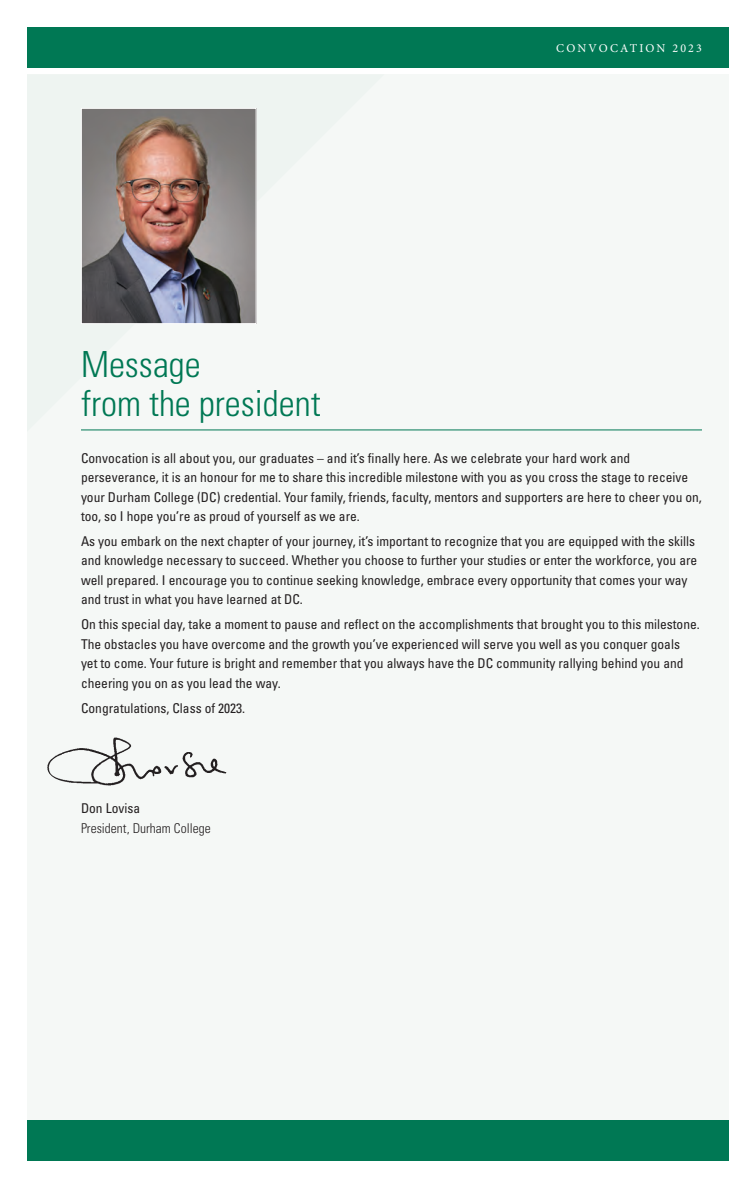
<style>
.page{position:relative;width:756px;height:1188px;background:#fff}
.page>*{position:absolute;margin:0;border:0;box-sizing:border-box;transform-origin:0 0}
._01_HEAD{font:300 condensed 36px/39px "Univers LT Std";color:#007854}
._00_TEXT_-_57{font:condensed 13.5px/19.5px "Univers LT Std";color:#231f20}
._00_TEXT_-_57-2{font:300 condensed 13.5px "Univers LT Std";color:#231f20}
._00_TEXT{font:12px "Minion Pro";letter-spacing:.18em;color:#fff}
</style>
<div class="page">
<div style="left:27px;top:74px;width:702px;height:1087px;background:#f5f8f6"></div>
<hr style="left:81px;top:430px;width:621px;height:1px;background:#007854">
<div style="left:27px;top:27px;width:702px;height:41px;background:#007854"></div>
<div style="left:27px;top:1120px;width:702px;height:41px;background:#007854"></div>
<svg style="left:81px;top:108px;width:304px;height:323px"></svg>
<img style="left:83px;top:110px;width:171px;height:212px">
<div style="left:81px;top:108px;width:175px;height:216px;border:1px solid #fff"></div>
<img style="left:47px;top:737px;width:180px;height:49px">
<p class="_00_TEXT" style="left:556px;top:41px;width:147px">CONVOCATION 2023</p>
<p class="_01_HEAD" style="left:81px;top:345px;width:241px">Message<br>from the president</p>
<p class="_00_TEXT_-_57" style="left:81px;top:448px;width:622px">Convocation is all about you, our graduates – and it’s finally here. As we celebrate your hard work and perseverance, it is an honour for me to share this incredible milestone with you as you cross the stage to receive your Durham College (DC) credential. Your family, friends, faculty, mentors and supporters are here to cheer you on, too, so I hope you’re as proud of yourself as we are.</p>
<p class="_00_TEXT_-_57" style="left:81px;top:531px;width:618px">As you embark on the next chapter of your journey, it’s important to recognize that you are equipped with the skills and knowledge necessary to succeed. Whether you choose to further your studies or enter the workforce, you are well prepared. I encourage you to continue seeking knowledge, embrace every opportunity that comes your way and trust in what you have learned at DC.</p>
<p class="_00_TEXT_-_57" style="left:81px;top:615px;width:620px">On this special day, take a moment to pause and reflect on the accomplishments that brought you to this milestone.<br>The obstacles you have overcome and the growth you’ve experienced will serve you well as you conquer goals yet to come. Your future is bright and remember that you always have the DC community rallying behind you and cheering you on as you lead the way.</p>
<p class="_00_TEXT_-_57" style="left:81px;top:698px;width:166px">Congratulations, Class of 2023.</p>
<p class="_00_TEXT_-_57" style="left:81px;top:798px;width:61px">Don Lovisa</p>
<p class="_00_TEXT_-_57-2" style="left:81px;top:820px;width:131px">President, Durham College</p>
</div>
